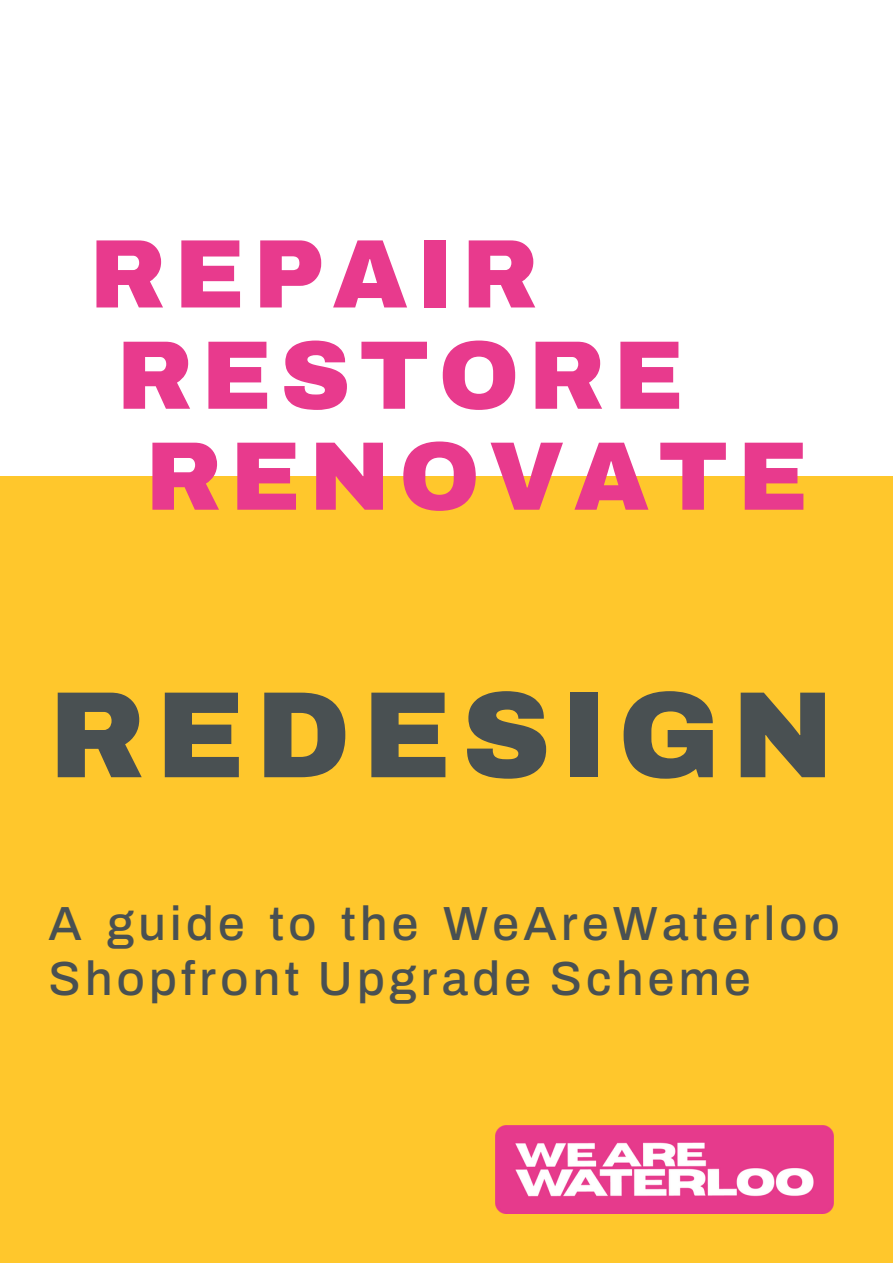
<style>
.page{position:relative;width:893px;height:1264px;background:#fff}
.page>*{position:absolute;margin:0;border:0;box-sizing:border-box;transform-origin:0 0}
.t1{font:900 122.85px "Archivo";letter-spacing:.09em;color:#495052}
.t2{font:900 97.35px "Archivo";letter-spacing:.09em;color:#e83a8d}
.t3{font:500 48px/55.1px "Archivo";letter-spacing:.09em;color:#495052}
</style>
<div class="page">
<div style="left:0;top:476px;width:892px;height:786px;background:#ffc72c"></div>
<img style="left:495px;top:1125px;width:338px;height:88px">
<p class="t2" style="left:89px;top:222px;width:449px">REPAIR</p>
<p class="t2" style="left:116px;top:323px;width:568px">RESTORE</p>
<p class="t2" style="left:145px;top:424px;width:663px">RENOVATE</p>
<p class="t1" style="left:49px;top:669px;width:786px">REDESIGN</p>
<p class="t3" style="left:49px;top:896px;width:792px">A guide to the WeAreWaterloo<br>Shopfront Upgrade Scheme</p>
</div>
